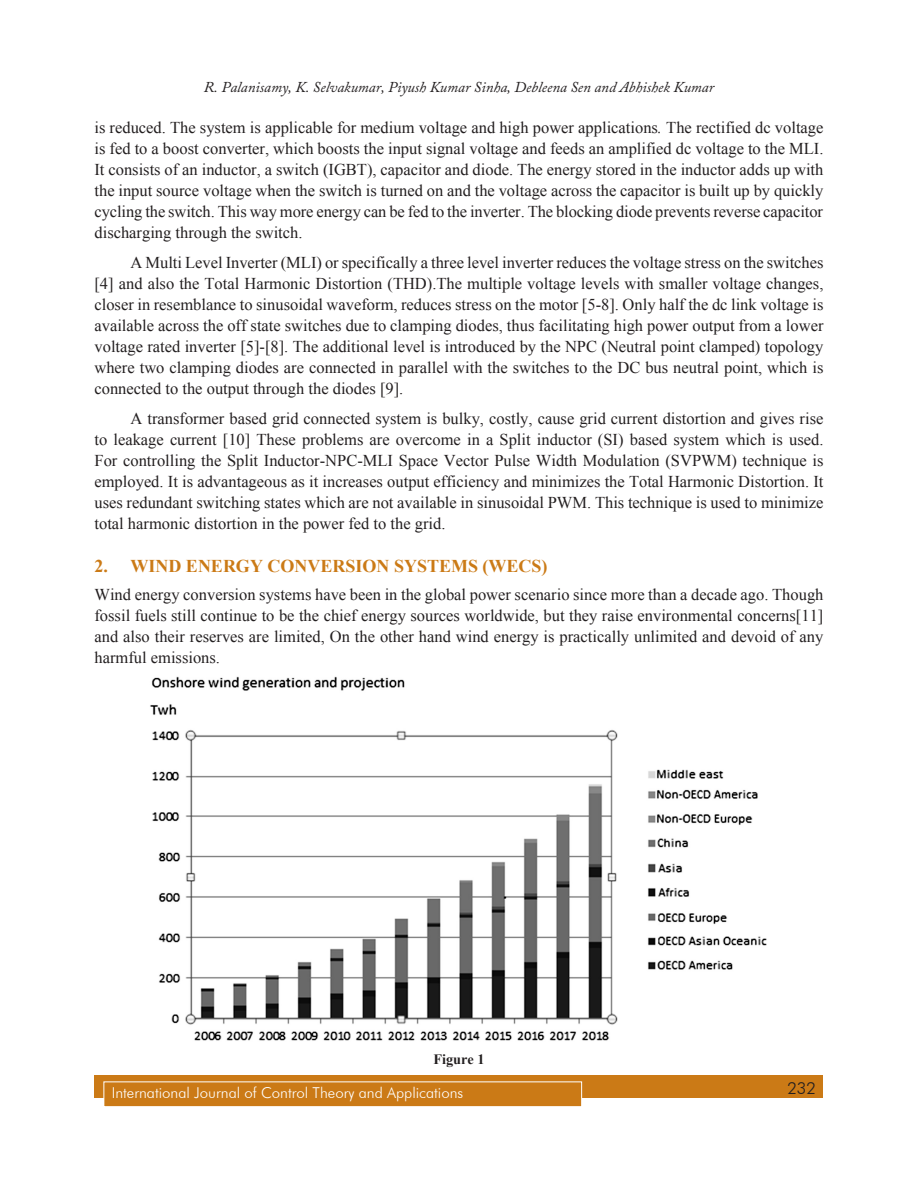
<style>
.page{position:relative;width:918px;height:1188px;background:#fff}
.page>*{position:absolute;margin:0;border:0;box-sizing:border-box;transform-origin:0 0}
.Subhead_1{font:700 18px "Times New Roman";color:#cb7a16}
.Body_text{font:16.5px/21px "Times New Roman";color:#231f20;text-align:justify}
.t1{font:300 16.5px "Futura BT";color:#231f20}
.t2{font:italic 15px "Adobe Caslon Pro";color:#231f20}
.t3{font:300 15px "Futura BT";color:#fff}
.t4{font:700 14.25px "Times New Roman";color:#231f20}
.s1{font-style:italic}
</style>
<div class="page">
<div style="left:94px;top:1076px;width:730px;height:22px;background:#cb7a16"></div>
<div style="left:104px;top:1082px;width:478px;height:25px;background:#cb7a16"></div>
<div style="left:104px;top:1082px;width:478px;height:25px;border:1px solid #fff"></div>
<img style="left:150px;top:676px;width:617px;height:365px">
<p class="t2" style="left:204px;top:78px;width:512px">R. Palanisamy, K. Selvakumar, Piyush Kumar Sinha, Debleena Sen and Abhishek Kumar</p>
<p class="Body_text" style="left:94px;top:117px;width:731px">is reduced. The system is applicable for medium voltage and high power applications<span class="s1">.</span> The rectified dc voltage is fed to a boost converter, which boosts the input signal voltage and feeds an amplified dc voltage to the MLI.<br>It consists of an inductor, a switch (IGBT), capacitor and diode. The energy stored in the inductor adds up with the input source voltage when the switch is turned on and the voltage across the capacitor is built up by quickly cycling the switch. This way more energy can be fed to the inverter. The blocking diode prevents reverse capacitor discharging through the switch.</p>
<p class="Body_text" style="left:94px;top:252px;width:731px;text-indent:36px">A Multi Level Inverter (MLI) or specifically a three level inverter reduces the voltage stress on the switches [4] and also the Total Harmonic Distortion (THD).The multiple voltage levels with smaller voltage changes, closer in resemblance to sinusoidal waveform, reduces stress on the motor [5-8]. Only half the dc link voltage is available across the off state switches due to clamping diodes, thus facilitating high power output from a lower voltage rated inverter [5]-[8]. The additional level is introduced by the NPC (Neutral point clamped) topology where two clamping diodes are connected in parallel with the switches to the DC bus neutral point, which is connected to the output through the diodes [9].</p>
<p class="Body_text" style="left:94px;top:408px;width:731px;text-indent:36px">A transformer based grid connected system is bulky, costly, cause grid current distortion and gives rise to leakage current [10] These problems are overcome in a Split inductor (SI) based system which is used.<br>For controlling the Split Inductor-NPC-MLI Space Vector Pulse Width Modulation (SVPWM) technique is employed. It is advantageous as it increases output efficiency and minimizes the Total Harmonic Distortion. It uses redundant switching states which are not available in sinusoidal PWM. This technique is used to minimize total harmonic distortion in the power fed to the grid.</p>
<p class="Subhead_1" style="left:94px;top:553px;width:66px">2. WIND</p>
<p class="Subhead_1" style="left:186px;top:553px;width:26px">ENER</p>
<p class="Subhead_1" style="left:236px;top:553px;width:96px">GY CONVERSI</p>
<p class="Subhead_1" style="left:363px;top:553px;width:67px">ON SYSTE</p>
<p class="Subhead_1" style="left:451px;top:553px;width:98px">MS (WECS)</p>
<p class="Body_text" style="left:94px;top:584px;width:731px">Wind energy conversion systems have been in the global power scenario since more than a decade ago. Though fossil fuels still continue to be the chief energy sources worldwide, but they raise environmental concerns[11] and also their reserves are limited, On the other hand wind energy is practically unlimited and devoid of any harmful emissions.</p>
<p class="t4" style="left:433px;top:1050px;width:53px">FIGURE 1</p>
<p class="t3" style="left:112px;top:1084px;width:353px">International Journal of Control Theory and Applications</p>
<p class="t1" style="left:787px;top:1078px;width:30px">232</p>
</div>
